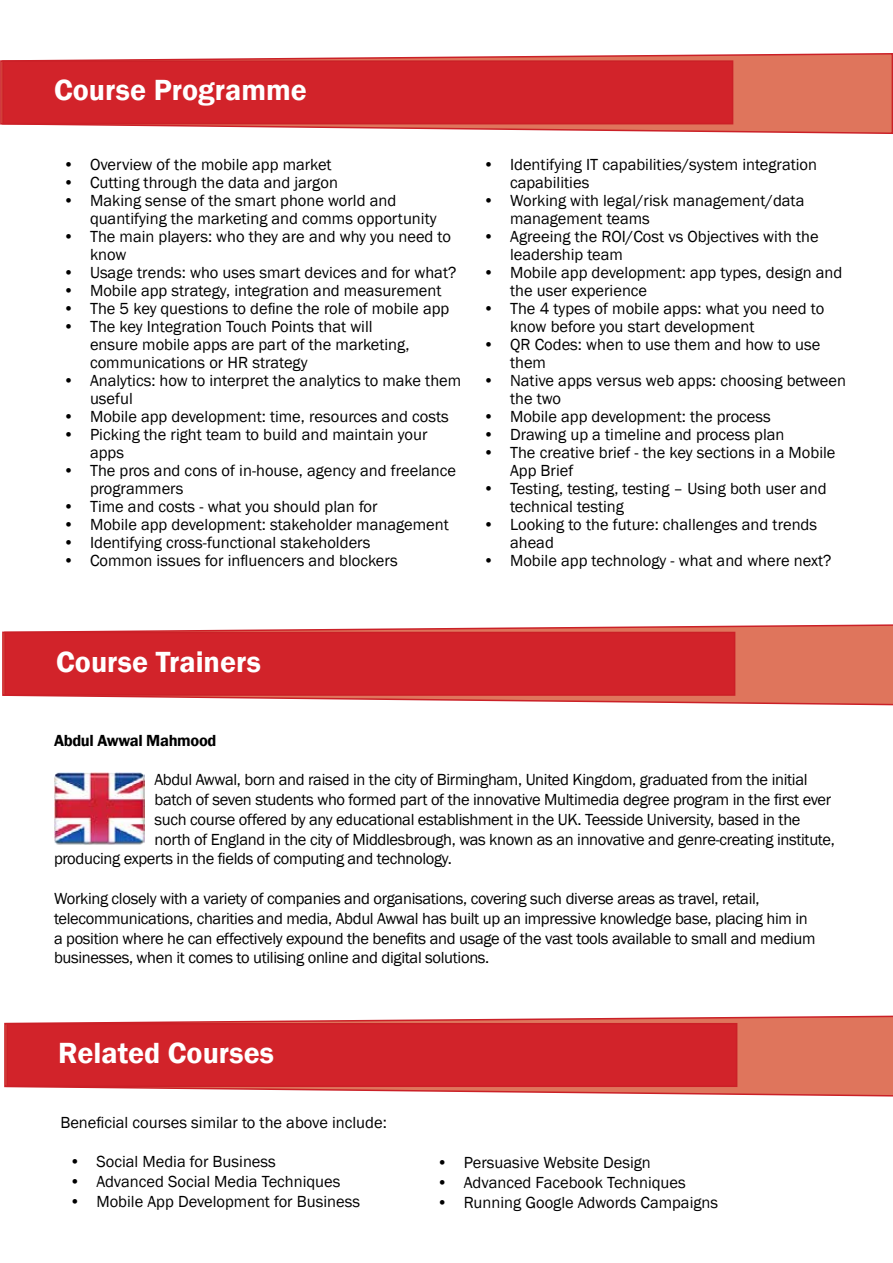
<style>
.page{position:relative;width:893px;height:1263px;background:#fff}
.page>*{position:absolute;margin:0;border:0;box-sizing:border-box;transform-origin:0 0}
.t1{font:600 30px "Franklin Gothic";color:#fff}
.t2{font:16.5px/18px "Franklin Gothic";color:#000}
.t3{font:16.5px/19.8px "Franklin Gothic";letter-spacing:-.02em;color:#000}
.t4{font:600 16.5px "Franklin Gothic";letter-spacing:-.02em;color:#000}
</style>
<div class="page">
<svg style="left:0;top:53px;width:893px;height:81px"></svg>
<div style="left:3px;top:61px;width:730px;height:63px;background:#d2232a"></div>
<div style="left:2px;top:60px;width:731px;height:64px;border:2px solid #cb2027"></div>
<svg style="left:2px;top:624px;width:891px;height:82px"></svg>
<div style="left:4px;top:632px;width:731px;height:64px;background:#d2232a;border:2px solid #cb2027"></div>
<img style="left:54px;top:773px;width:90px;height:71px">
<svg style="left:4px;top:1015px;width:889px;height:82px"></svg>
<div style="left:6px;top:1023px;width:731px;height:64px;background:#d2232a"></div>
<h1 class="t1" style="left:54px;top:72px;width:254px">Course Programme</h1>
<p class="t2" style="left:63px;top:155px;width:270px">• Overview of the mobile app market</p>
<p class="t2" style="left:63px;top:173px;width:276px">• Cutting through the data and jargon</p>
<p class="t2" style="left:90px;top:191px;width:348px;text-indent:-27px">• Making sense of the smart phone world and quantifying the marketing and comms opportunity</p>
<p class="t2" style="left:90px;top:227px;width:362px;text-indent:-27px">• The main players: who they are and why you need to know</p>
<p class="t2" style="left:63px;top:263px;width:395px">• Usage trends: who uses smart devices and for what?</p>
<p class="t2" style="left:63px;top:281px;width:380px">• Mobile app strategy, integration and measurement</p>
<p class="t2" style="left:63px;top:299px;width:388px">• The 5 key questions to define the role of mobile app</p>
<p class="t2" style="left:90px;top:317px;width:321px;text-indent:-27px">• The key Integration Touch Points that will ensure mobile apps are part of the marketing, communications or HR strategy</p>
<p class="t2" style="left:90px;top:371px;width:373px;text-indent:-27px">• Analytics: how to interpret the analytics to make them useful</p>
<p class="t2" style="left:63px;top:407px;width:387px">• Mobile app development: time, resources and costs</p>
<p class="t2" style="left:90px;top:425px;width:339px;text-indent:-27px">• Picking the right team to build and maintain your apps</p>
<p class="t2" style="left:90px;top:461px;width:368px;text-indent:-27px">• The pros and cons of in-house, agency and freelance programmers</p>
<p class="t2" style="left:63px;top:497px;width:316px">• Time and costs - what you should plan for</p>
<p class="t2" style="left:63px;top:515px;width:387px">• Mobile app development: stakeholder management</p>
<p class="t2" style="left:63px;top:533px;width:309px">• Identifying cross-functional stakeholders</p>
<p class="t2" style="left:63px;top:551px;width:336px">• Common issues for influencers and blockers</p>
<p class="t2" style="left:510px;top:155px;width:309px;text-indent:-27px">• Identifying IT capabilities/system integration capabilities</p>
<p class="t2" style="left:510px;top:191px;width:296px;text-indent:-27px">• Working with legal/risk management/data management teams</p>
<p class="t2" style="left:510px;top:227px;width:310px;text-indent:-27px">• Agreeing the ROI/Cost vs Objectives with the leadership team</p>
<p class="t2" style="left:510px;top:263px;width:334px;text-indent:-27px">• Mobile app development: app types, design and the user experience</p>
<p class="t2" style="left:510px;top:299px;width:316px;text-indent:-27px">• The 4 types of mobile apps: what you need to know before you start development</p>
<p class="t2" style="left:510px;top:335px;width:312px;text-indent:-27px">• QR Codes: when to use them and how to use them</p>
<p class="t2" style="left:510px;top:371px;width:338px;text-indent:-27px">• Native apps versus web apps: choosing between the two</p>
<p class="t2" style="left:483px;top:407px;width:289px">• Mobile app development: the process</p>
<p class="t2" style="left:483px;top:425px;width:303px">• Drawing up a timeline and process plan</p>
<p class="t2" style="left:510px;top:443px;width:327px;text-indent:-27px">• The creative brief - the key sections in a Mobile<br>App Brief</p>
<p class="t2" style="left:510px;top:479px;width:318px;text-indent:-27px">• Testing, testing, testing – Using both user and technical testing</p>
<p class="t2" style="left:510px;top:515px;width:309px;text-indent:-27px">• Looking to the future: challenges and trends ahead</p>
<p class="t2" style="left:483px;top:551px;width:350px">• Mobile app technology - what and where next?</p>
<h1 class="t1" style="left:56px;top:643px;width:206px">Course Trainers</h1>
<p class="t4" style="left:54px;top:730px;width:164px">Abdul Awwal Mahmood</p>
<p class="t3" style="left:155px;top:770px;width:655px">Abdul Awwal, born and raised in the city of Birmingham, United Kingdom, graduated from the initial</p>
<p class="t3" style="left:155px;top:790px;width:678px">batch of seven students who formed part of the innovative Multimedia degree program in the first ever</p>
<p class="t3" style="left:155px;top:810px;width:647px">such course offered by any educational establishment in the UK. Teesside University, based in the</p>
<p class="t3" style="left:155px;top:829px;width:682px">north of England in the city of Middlesbrough, was known as an innovative and genre-creating institute,</p>
<p class="t3" style="left:54px;top:849px;width:399px">producing experts in the fields of computing and technology.</p>
<p class="t3" style="left:54px;top:889px;width:763px">Working closely with a variety of companies and organisations, covering such diverse areas as travel, retail, telecommunications, charities and media, Abdul Awwal has built up an impressive knowledge base, placing him in a position where he can effectively expound the benefits and usage of the vast tools available to small and medium businesses, when it comes to utilising online and digital solutions.</p>
<h1 class="t1" style="left:58px;top:1034px;width:217px">Related Courses</h1>
<p class="t2" style="left:60px;top:1113px;width:328px">Beneficial courses similar to the above include:</p>
<p class="t2" style="left:69px;top:1153px;width:208px">• Social Media for Business</p>
<p class="t2" style="left:69px;top:1173px;width:273px">• Advanced Social Media Techniques</p>
<p class="t2" style="left:69px;top:1193px;width:292px">• Mobile App Development for Business</p>
<p class="t2" style="left:437px;top:1154px;width:215px">• Persuasive Website Design</p>
<p class="t2" style="left:437px;top:1173px;width:250px">• Advanced Facebook Techniques</p>
<p class="t2" style="left:437px;top:1193px;width:283px">• Running Google Adwords Campaigns</p>
</div>
